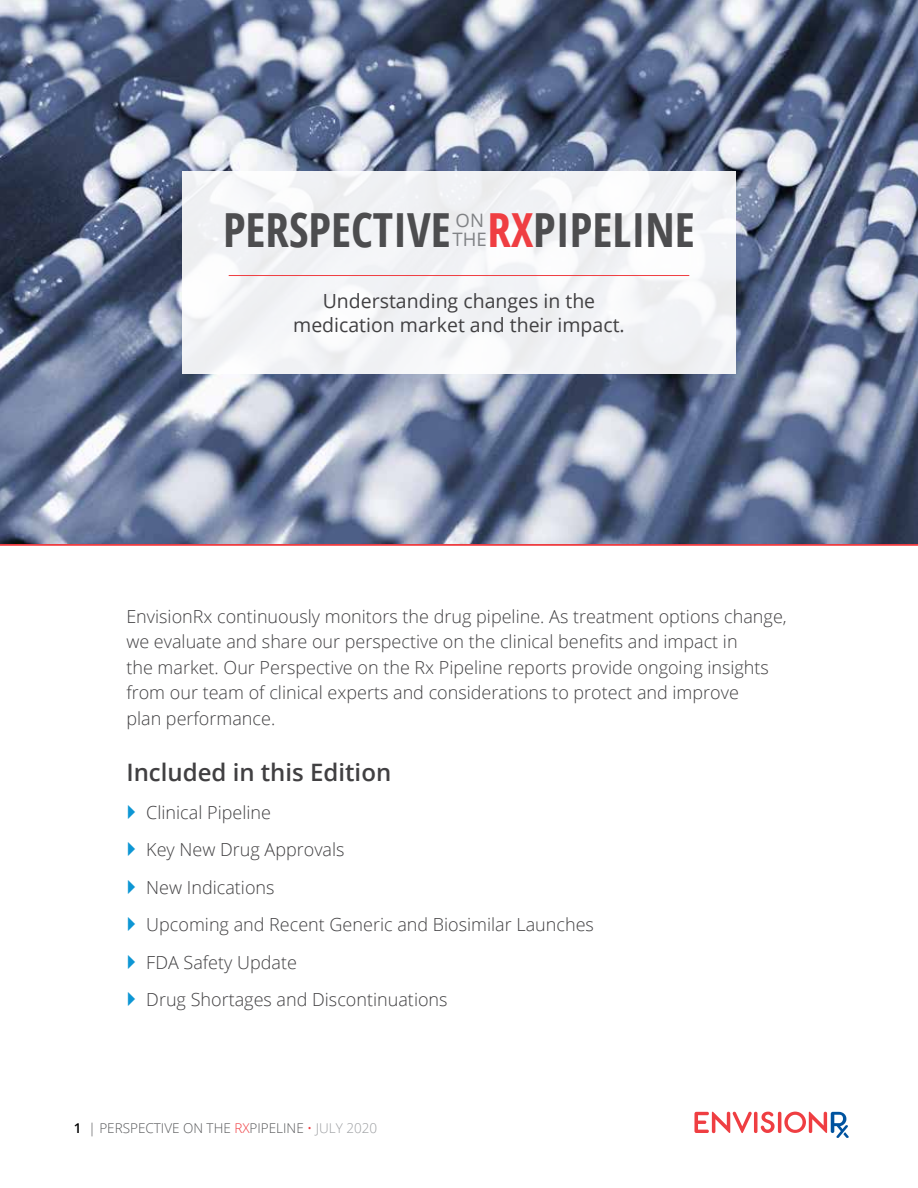
<style>
.page{position:relative;width:918px;height:1188px;background:#fff}
.page>*{position:absolute;margin:0;border:0;box-sizing:border-box;transform-origin:0 0}
.t1{font:700 condensed 46.95px "Open Sans";color:#4d4d4f}
.t2{font:600 24px "Open Sans";color:#414042}
.t3{font:19.5px/24px "Open Sans";color:#414042;text-align:center}
.t4{font:18.6px/18.6px "Open Sans";color:#808285}
.t5{font:300 18px/37.5px "Open Sans";color:#414042}
.t6{font:300 13.5px "Open Sans";color:#58595b}
.s1{color:#ef3e42}
.s2{font-weight:600;color:#000}
.s3{color:#9d9fa2}
</style>
<div class="page">
<svg style="left:694px;top:1112px;width:155px;height:26px"></svg>
<img style="left:0;top:0;width:918px;height:544px">
<div style="left:182px;top:171px;width:554px;height:202px;background:#f1f2f6"></div>
<hr style="left:229px;top:275px;width:460px;height:1px;background:#ef3e42">
<hr style="left:0;top:544px;width:918px;height:2px;background:#ef3e42">
<h1 class="t1" style="left:223px;top:197px;width:473px">PERSPECTIVE <span class="s1">RX</span>PIPELINE</h1>
<p class="t4" style="left:453px;top:211px;width:36px">ON<br>THE</p>
<p class="t3" style="left:293px;top:289px;width:333px">Understanding changes in the medication market and their impact.</p>
<p class="t5" style="left:126px;top:603px;width:662px;line-height:25.5px">EnvisionRx continuously monitors the drug pipeline. As treatment options change, we evaluate and share our perspective on the clinical benefits and impact in<br>the market. Our Perspective on the Rx Pipeline reports provide ongoing insights from our team of clinical experts and considerations to protect and improve<br>plan performance.</p>
<h2 class="t2" style="left:126px;top:756px;width:266px">Included in this Edition</h2>
<p class="t5" style="left:146px;top:793px;width:449px">Clinical Pipeline<br>Key New Drug Approvals<br>New Indications<br>Upcoming and Recent Generic and Biosimilar Launches<br>FDA Safety Update<br>Drug Shortages and Discontinuations</p>
<p class="t6" style="left:74px;top:1119px;width:305px"><span class="s2">1</span> | PERSPECTIVE ON THE <span class="s1">RX</span>PIPELINE <span class="s1">•</span> <span class="s3">JULY 2020</span></p>
</div>
